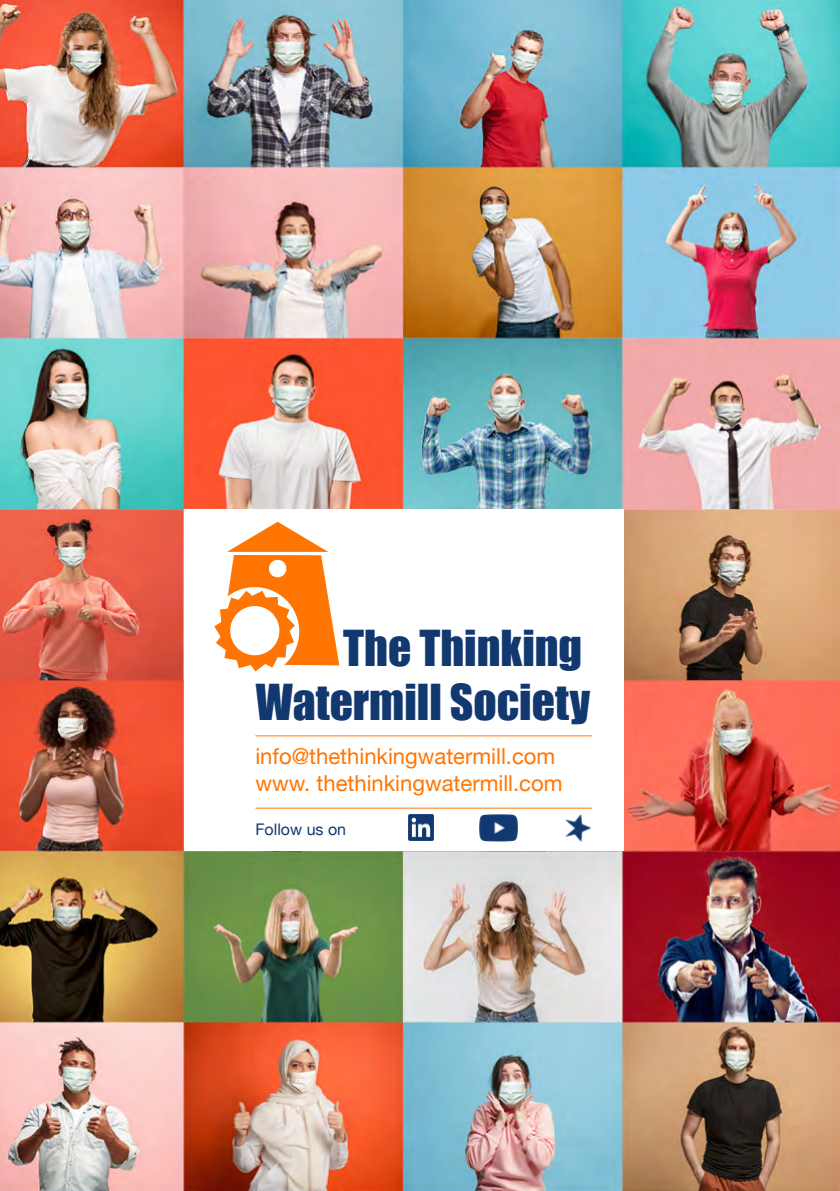
<style>
.page{position:relative;width:840px;height:1191px;background:#fff}
.page>*{position:absolute;margin:0;border:0;box-sizing:border-box;transform-origin:0 0}
.t1{font:45.6px/54.6px "Impact";color:#123870;text-align:right}
.t2{font:22px/26.4px "Helvetica Neue";color:#ff7503}
.t3{font:16px "Helvetica Neue";color:#123870}
</style>
<div class="page">
<img style="left:0;top:0;width:839px;height:1191px">
<div style="left:184px;top:509px;width:438px;height:341px;background:#fff"></div>
<svg style="left:214px;top:522px;width:125px;height:149px"></svg>
<hr style="left:255px;top:735px;width:336px;height:1px;background:#ff7503">
<hr style="left:255px;top:808px;width:336px;height:1px;background:#ff7503">
<img style="left:565px;top:814px;width:26px;height:28px">
<img style="left:408px;top:815px;width:25px;height:25px">
<img style="left:479px;top:814px;width:39px;height:27px">
<h1 class="t1" style="left:255px;top:619px;width:336px">The Thinking<br>Watermill Society</h1>
<p class="t2" style="left:255px;top:744px;width:308px">info@thethinkingwatermill.com www. thethinkingwatermill.com</p>
<p class="t3" style="left:255px;top:817px;width:92px">Follow us on</p>
</div>
